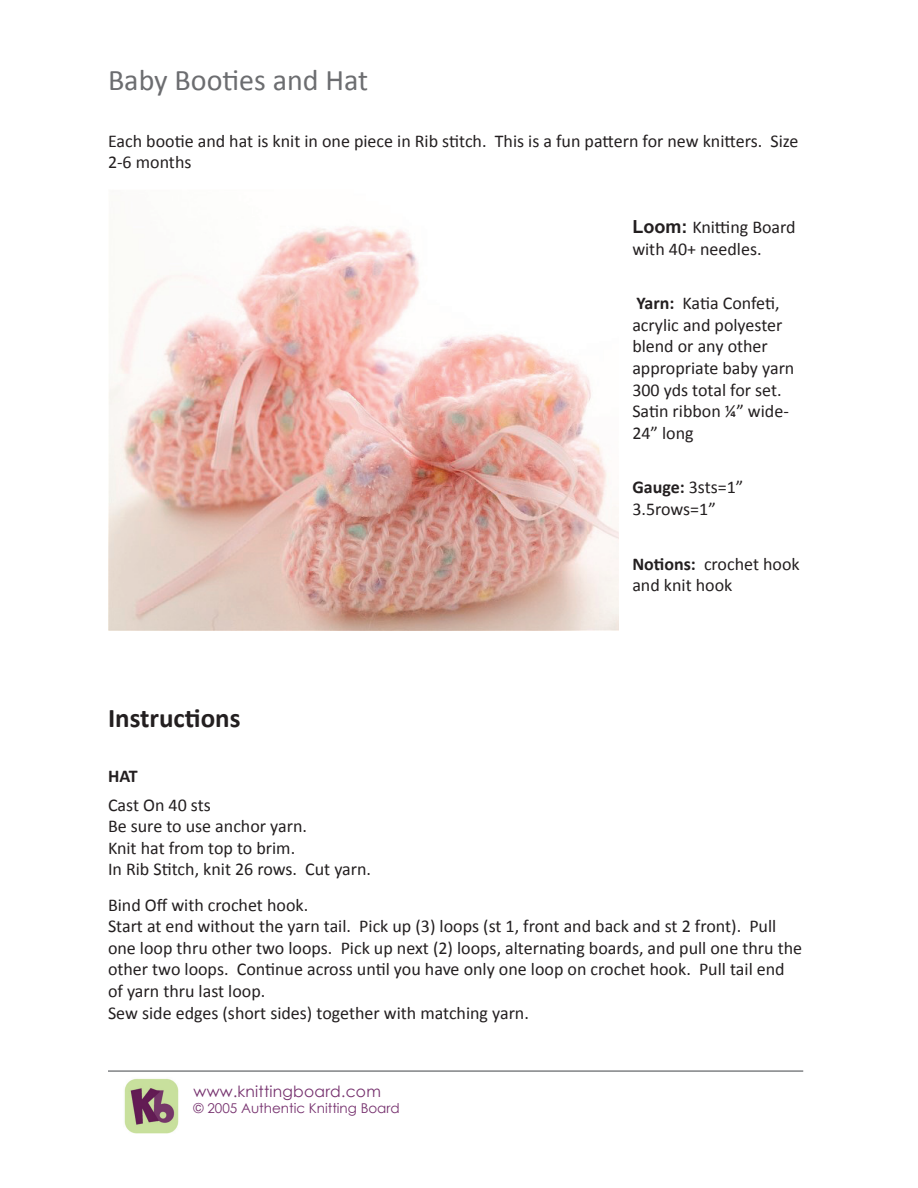
<style>
.page{position:relative;width:918px;height:1188px;background:#fff}
.page>*{position:absolute;margin:0;border:0;box-sizing:border-box;transform-origin:0 0}
.t1{font:30px "Calibri";color:#6c6d70}
.t2{font:700 27px "Calibri";color:#231f20}
.t3{font:18px/21.6px "Calibri";color:#231f20}
.t4{font:700 18px "Calibri";color:#231f20}
.t5{font:15.6px "Century Gothic";letter-spacing:.015em;color:#76316e}
.t6{font:13.5px "Century Gothic";color:#76316e}
.s1{font-family:"Arial";font-weight:700}
.s2{font-weight:700}
</style>
<div class="page">
<img style="left:124px;top:1078px;width:55px;height:56px">
<hr style="left:108px;top:1070px;width:695px;height:2px;background:#808285">
<img style="left:108px;top:226px;width:511px;height:404px">
<h1 class="t1" style="left:108px;top:61px;width:262px">Baby Booties and Hat</h1>
<p class="t3" style="left:108px;top:130px;width:692px">Each bootie and hat is knit in one piece in Rib stitch. This is a fun pattern for new knitters. Size<br>2-6 months</p>
<p class="t3" style="left:632px;top:216px;width:165px"><span class="s1">Loom:</span> Knitting Board with 40+ needles.</p>
<p class="t3" style="left:632px;top:293px;width:164px"><span class="s2">Yarn:</span> Katia Confeti, acrylic and polyester blend or any other appropriate baby yarn<br>300 yds total for set.<br>Satin ribbon ¼” wide-<br>24” long</p>
<p class="t3" style="left:632px;top:477px;width:113px"><span class="s2">Gauge:</span> 3sts=1”<br>3.5rows=1”</p>
<h2 class="t2" style="left:108px;top:701px;width:134px">Instructions</h2>
<p class="t3" style="left:632px;top:553px;width:169px"><span class="s2">Notions:</span> crochet hook and knit hook</p>
<p class="t4" style="left:108px;top:765px;width:31px">HAT</p>
<p class="t3" style="left:108px;top:794px;width:265px">Cast On 40 sts<br>Be sure to use anchor yarn.<br>Knit hat from top to brim.<br>In Rib Stitch, knit 26 rows. Cut yarn.</p>
<p class="t3" style="left:108px;top:894px;width:696px">Bind Off with crochet hook.<br>Start at end without the yarn tail. Pick up (3) loops (st 1, front and back and st 2 front). Pull one loop thru other two loops. Pick up next (2) loops, alternating boards, and pull one thru the other two loops. Continue across until you have only one loop on crochet hook. Pull tail end of yarn thru last loop.<br>Sew side edges (short sides) together with matching yarn.</p>
<p class="t5" style="left:194px;top:1080px;width:189px">www.knittingboard.com</p>
<p class="t6" style="left:194px;top:1099px;width:208px">© 2005 Authentic Knitting Board</p>
</div>
